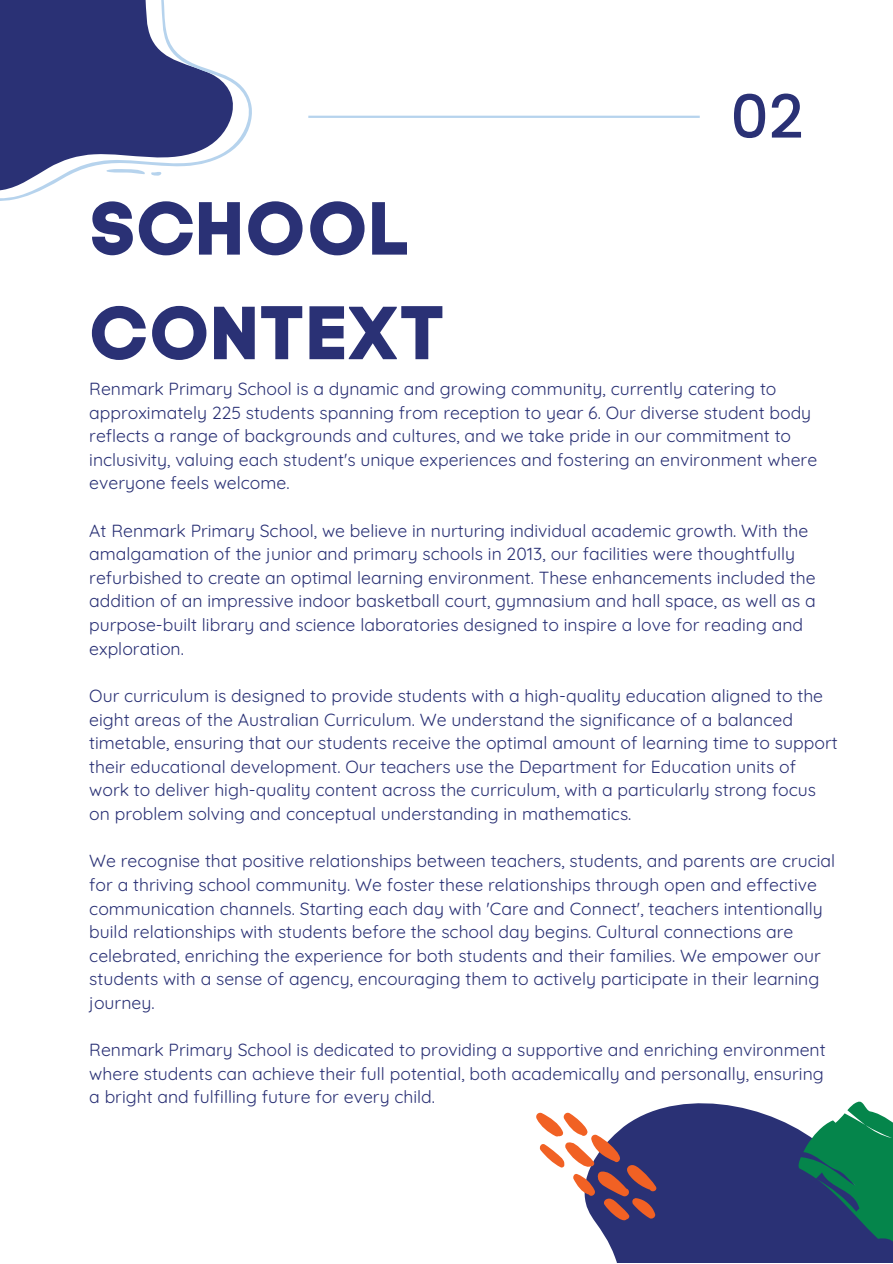
<style>
.page{position:relative;width:893px;height:1264px;background:#fff}
.page>*{position:absolute;margin:0;border:0;box-sizing:border-box;transform-origin:0 0}
.t1{font:75px/104.6px "Code Pro Bold LC";color:#2a3175}
.t2{font:500 60px "Poppins";color:#2a3175}
.t3{font:17.55px/23.5px "Quicksand";color:#2a3175}
</style>
<div class="page">
<svg style="left:0;top:0;width:252px;height:201px;fill:#2a3175"></svg>
<svg style="left:106px;top:168px;width:39px;height:6px"></svg>
<svg style="left:151px;top:172px;width:10px;height:5px"></svg>
<svg style="left:594px;top:1103px;width:298px;height:159px;background:#393f7e"></svg>
<svg style="left:614px;top:1231px;width:19px;height:31px"></svg>
<svg style="left:773px;top:1101px;width:119px;height:141px;background:#367275"></svg>
<svg style="left:746px;top:1119px;width:21px;height:10px"></svg>
<svg style="left:715px;top:1112px;width:23px;height:8px"></svg>
<svg style="left:684px;top:1112px;width:23px;height:5px"></svg>
<svg style="left:536px;top:1111px;width:141px;height:109px"></svg>
<hr style="left:308px;top:116px;width:391px;height:2px;background:#b6d3ed">
<p class="t2" style="left:730px;top:75px;width:75px">02</p>
<p class="t1" style="left:89px;top:176px;width:358px">SCHOOL<br>CONTEXT</p>
<p class="t3" style="left:89px;top:376px;width:729px">Renmark Primary School is a dynamic and growing community, currently catering to approximately 225 students spanning from reception to year 6. Our diverse student body reflects a range of backgrounds and cultures, and we take pride in our commitment to inclusivity, valuing each student's unique experiences and fostering an environment where everyone feels welcome.</p>
<p class="t3" style="left:89px;top:518px;width:728px">At Renmark Primary School, we believe in nurturing individual academic growth. With the amalgamation of the junior and primary schools in 2013, our facilities were thoughtfully refurbished to create an optimal learning environment. These enhancements included the addition of an impressive indoor basketball court, gymnasium and hall space, as well as a purpose-built library and science laboratories designed to inspire a love for reading and exploration.</p>
<p class="t3" style="left:89px;top:683px;width:749px">Our curriculum is designed to provide students with a high-quality education aligned to the eight areas of the Australian Curriculum. We understand the significance of a balanced timetable, ensuring that our students receive the optimal amount of learning time to support their educational development. Our teachers use the Department for Education units of work to deliver high-quality content across the curriculum, with a particularly strong focus on problem solving and conceptual understanding in mathematics.</p>
<p class="t3" style="left:89px;top:848px;width:747px">We recognise that positive relationships between teachers, students, and parents are crucial for a thriving school community. We foster these relationships through open and effective communication channels. Starting each day with 'Care and Connect', teachers intentionally build relationships with students before the school day begins. Cultural connections are celebrated, enriching the experience for both students and their families. We empower our students with a sense of agency, encouraging them to actively participate in their learning journey.</p>
<p class="t3" style="left:89px;top:1037px;width:738px;text-align:justify">Renmark Primary School is dedicated to providing a supportive and enriching environment where students can achieve their full potential, both academically and personally, ensuring a bright and fulfilling future for every child.</p>
</div>
